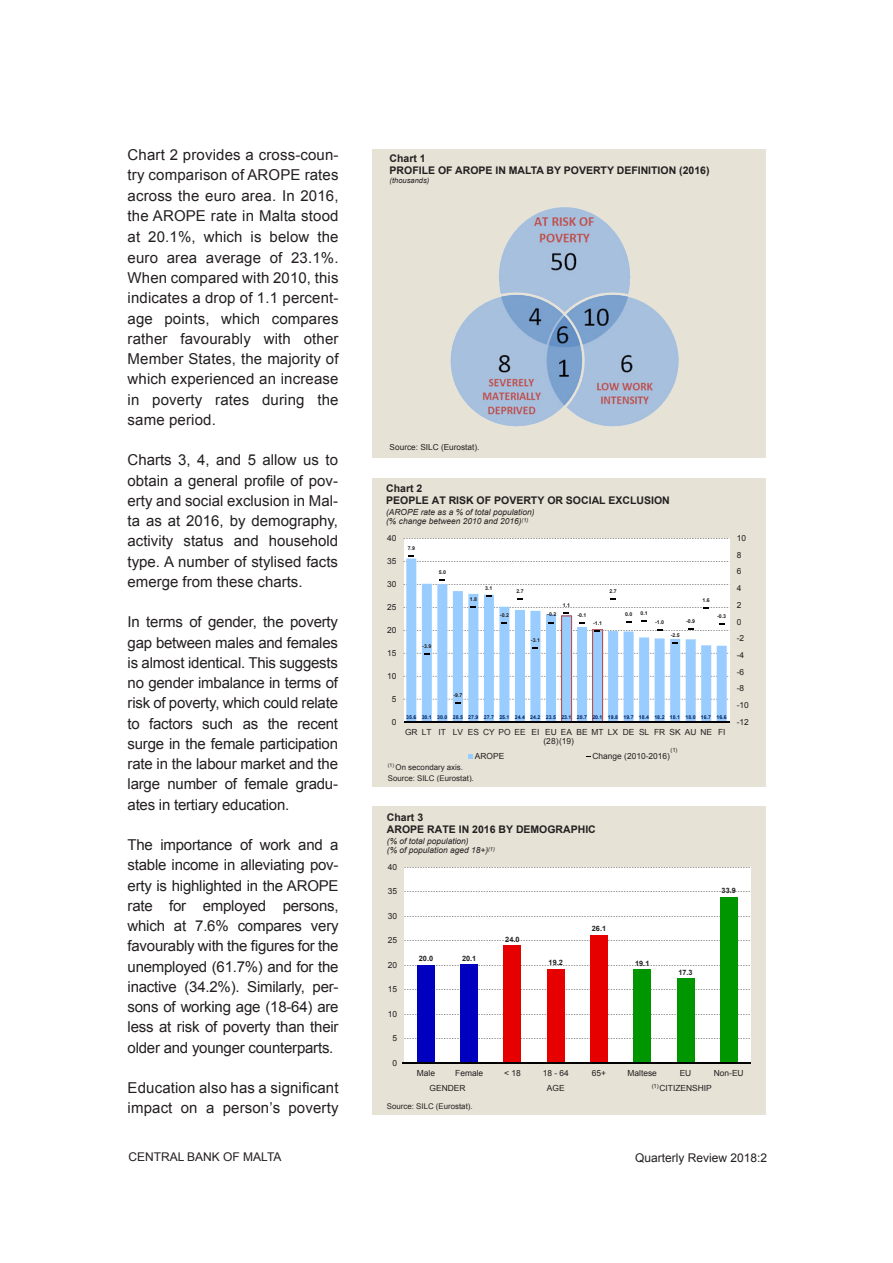
<style>
.page{position:relative;width:893px;height:1263px;background:#fff}
.page>*{position:absolute;margin:0;border:0;box-sizing:border-box;transform-origin:0 0}
.QR_Normal_Text{font:15px/20.2px "Arial";color:#231f20;text-align:justify}
.t1{font:12px "Arial";color:#231f20}
.QR_Normal_Text-2{font:700 10.5px/12.1px "Arial";color:#231f20}
.t2{font:8.4px/9.6px "Arial";color:#231f20}
.t3{font:italic 8.4px/9.8px "Arial";color:#231f20}
.QR_Normal_Text-3{font:8.25px "Arial";color:#231f20}
.t4{font:7.95px "Arial";color:#231f20}
.t5{font:italic 7.5px "Arial";color:#231f20}
.t6{font:700 7.35px "Arial";color:#231f20}
.t7{font:5.85px "Arial";color:#231f20}
.t8{font:5.7px "Arial";color:#231f20}
.t9{font:700 5.25px "Arial";color:#002060}
.t10{font:700 5.25px "Arial";color:#231f20}
</style>
<div class="page">
<div style="left:372px;top:478px;width:393px;height:308px;background:#e6e2d6"></div>
<div style="left:404px;top:538px;width:325px;height:161px;background:#fff"></div>
<svg style="left:406px;top:558px;width:321px;height:163px;background:#d3e8fc"></svg>
<hr style="left:404px;top:721px;width:325px;height:1px;background:#000">
<svg style="left:561px;top:612px;width:11px;height:109px"></svg>
<svg style="left:592px;top:629px;width:11px;height:92px"></svg>
<svg style="left:469px;top:754px;width:4px;height:4px"></svg>
<div style="left:373px;top:806px;width:393px;height:309px;background:#e6e2d6"></div>
<div style="left:404px;top:867px;width:346px;height:196px;background:#fff"></div>
<div style="left:417px;top:965px;width:18px;height:98px;background:#0000be"></div>
<div style="left:461px;top:965px;width:17px;height:98px;background:#0000be"></div>
<div style="left:504px;top:946px;width:17px;height:117px;background:#e60000"></div>
<div style="left:547px;top:969px;width:17px;height:94px;background:#e60000"></div>
<div style="left:590px;top:935px;width:18px;height:128px;background:#e60000"></div>
<div style="left:634px;top:970px;width:17px;height:93px;background:#009600"></div>
<div style="left:677px;top:978px;width:17px;height:85px;background:#009600"></div>
<div style="left:720px;top:897px;width:17px;height:166px;background:#009600"></div>
<hr style="left:402px;top:1063px;width:348px;height:1px;background:#000">
<div style="left:373px;top:149px;width:393px;height:56px;background:#e6e2d6"></div>
<div style="left:373px;top:438px;width:393px;height:19px;background:#e6e2d6"></div>
<div style="left:373px;top:199px;width:393px;height:240px;background:#e6e2d6"></div>
<img style="left:450px;top:207px;width:229px;height:220px">
<p class="QR_Normal_Text" style="left:128px;top:144px;width:213px">Chart 2 provides a cross-coun&shy;try comparison of AROPE rates across the euro area. In 2016, the AROPE rate in Malta stood at 20.1%, which is below the euro area average of 23.1%.<br>When compared with 2010, this indicates a drop of 1.1 percent&shy;age points, which compares rather favourably with other Member States, the majority of which experienced an increase in poverty rates during the same period.</p>
<p class="QR_Normal_Text" style="left:128px;top:450px;width:212px">Charts 3, 4, and 5 allow us to obtain a general profile of pov&shy;erty and social exclusion in Mal&shy;ta as at 2016, by demography, activity status and household type. A number of stylised facts emerge from these charts.</p>
<p class="QR_Normal_Text" style="left:128px;top:612px;width:212px">In terms of gender, the poverty gap between males and females is almost identical. This suggests no gender imbalance in terms of risk of poverty, which could relate to factors such as the recent surge in the female participation rate in the labour market and the large number of female gradu&shy;ates in tertiary education.</p>
<p class="QR_Normal_Text" style="left:128px;top:835px;width:213px">The importance of work and a stable income in alleviating pov&shy;erty is highlighted in the AROPE rate for employed persons, which at 7.6% compares very favourably with the figures for the unemployed (61.7%) and for the inactive (34.2%). Similarly, per&shy;sons of working age (18-64) are less at risk of poverty than their older and younger counterparts.</p>
<p class="QR_Normal_Text" style="left:128px;top:1078px;width:213px">Education also has a significant impact on a person’s poverty</p>
<p class="QR_Normal_Text-2" style="left:390px;top:152px;width:38px">Chart 1</p>
<p class="QR_Normal_Text-2" style="left:390px;top:165px;width:321px">PROFILE OF AROPE IN MALTA BY POVERTY DEFINITION (2016)</p>
<p class="t5" style="left:390px;top:176px;width:41px">(thousands)</p>
<p class="QR_Normal_Text-3" style="left:390px;top:442px;width:91px">Source: SILC (Eurostat).</p>
<p class="QR_Normal_Text-2" style="left:386px;top:483px;width:285px">Chart 2<br>PEOPLE AT RISK OF POVERTY OR SOCIAL EXCLUSION</p>
<p class="t3" style="left:386px;top:507px;width:150px">(AROPE rate as a % of total population) (% change between 2010 and 2016)<sup>(1)</sup></p>
<p class="t2" style="left:387px;top:533px;width:11px">40</p>
<p class="t2" style="left:387px;top:556px;width:11px">35</p>
<p class="t2" style="left:387px;top:579px;width:11px">30</p>
<p class="t2" style="left:387px;top:602px;width:11px">25</p>
<p class="t2" style="left:387px;top:625px;width:11px">20</p>
<p class="t2" style="left:387px;top:648px;width:11px">15</p>
<p class="t2" style="left:387px;top:671px;width:11px">10</p>
<p class="t2" style="left:392px;top:694px;width:6px">5</p>
<p class="t2" style="left:392px;top:717px;width:6px">0</p>
<p class="t10" style="left:408px;top:544px;width:9px">7.9</p>
<p class="t10" style="left:439px;top:569px;width:9px">5.0</p>
<p class="t10" style="left:422px;top:643px;width:11px">-3.9</p>
<p class="t10" style="left:470px;top:595px;width:9px">1.8</p>
<p class="t10" style="left:485px;top:584px;width:9px">3.1</p>
<p class="t10" style="left:516px;top:588px;width:9px">2.7</p>
<p class="t10" style="left:500px;top:612px;width:11px">-0.2</p>
<p class="t10" style="left:531px;top:636px;width:11px">-3.1</p>
<p class="t10" style="left:563px;top:601px;width:9px">1.1</p>
<p class="t10" style="left:547px;top:611px;width:11px">-0.2</p>
<p class="t10" style="left:577px;top:611px;width:11px">-0.1</p>
<p class="t10" style="left:593px;top:620px;width:11px">-1.1</p>
<p class="t10" style="left:609px;top:588px;width:9px">2.7</p>
<p class="t10" style="left:625px;top:610px;width:9px">0.0</p>
<p class="t10" style="left:640px;top:610px;width:9px">0.1</p>
<p class="t10" style="left:655px;top:619px;width:11px">-1.0</p>
<p class="t10" style="left:686px;top:618px;width:11px">-0.9</p>
<p class="t10" style="left:671px;top:631px;width:11px">-2.5</p>
<p class="t10" style="left:703px;top:597px;width:9px">1.6</p>
<p class="t10" style="left:717px;top:613px;width:11px">-0.3</p>
<p class="t10" style="left:453px;top:691px;width:11px">-9.7</p>
<p class="t9" style="left:406px;top:713px;width:322px">35.6 30.1 30.0 28.5 27.9 27.7 25.1 24.4 24.2 23.5 23.1 20.7 20.1 19.8 19.7 18.4 18.2 18.1 18.0 16.7 16.6</p>
<p class="t2" style="left:561px;top:727px;width:13px">EA</p>
<p class="t2" style="left:576px;top:727px;width:151px">BE MT LX DE SL FR SK AU NE FI</p>
<p class="t2" style="left:543px;top:727px;width:32px;text-indent:-138px">GR LT IT LV ES CY PO EE EI EU (28)(19)</p>
<p class="t7" style="left:670px;top:746px;width:9px">(1)</p>
<p class="t2" style="left:475px;top:751px;width:31px">AROPE</p>
<p class="t2" style="left:592px;top:751px;width:79px">Change (2010-2016)</p>
<p class="t4" style="left:388px;top:762px;width:77px"><sup>(1)</sup> On secondary axis.</p>
<p class="t4" style="left:388px;top:773px;width:88px">Source: SILC (Eurostat).</p>
<p class="t2" style="left:737px;top:533px;width:11px">10</p>
<p class="t2" style="left:737px;top:550px;width:6px">8</p>
<p class="t2" style="left:737px;top:567px;width:6px">6</p>
<p class="t2" style="left:737px;top:583px;width:6px">4</p>
<p class="t2" style="left:737px;top:600px;width:6px">2</p>
<p class="t2" style="left:737px;top:617px;width:6px">0</p>
<p class="t2" style="left:737px;top:634px;width:9px">-2</p>
<p class="t2" style="left:737px;top:650px;width:9px">-4</p>
<p class="t2" style="left:737px;top:667px;width:9px">-6</p>
<p class="t2" style="left:737px;top:684px;width:9px">-8</p>
<p class="t2" style="left:737px;top:700px;width:14px">-10</p>
<p class="t2" style="left:737px;top:717px;width:14px">-12</p>
<p class="QR_Normal_Text-2" style="left:387px;top:812px;width:210px">Chart 3<br>AROPE RATE IN 2016 BY DEMOGRAPHIC</p>
<p class="t3" style="left:387px;top:836px;width:109px">(% of total population)<br>(% of population aged 18+)<sup>(1)</sup></p>
<p class="t2" style="left:388px;top:862px;width:11px">40</p>
<p class="t2" style="left:388px;top:887px;width:11px">35</p>
<p class="t2" style="left:388px;top:911px;width:11px">30</p>
<p class="t2" style="left:388px;top:936px;width:11px">25</p>
<p class="t2" style="left:388px;top:960px;width:11px">20</p>
<p class="t2" style="left:388px;top:985px;width:11px">15</p>
<p class="t2" style="left:388px;top:1009px;width:11px">10</p>
<p class="t2" style="left:392px;top:1034px;width:6px">5</p>
<p class="t2" style="left:392px;top:1058px;width:6px">0</p>
<p class="t6" style="left:419px;top:954px;width:16px">20.0</p>
<p class="t6" style="left:462px;top:953px;width:16px">20.1</p>
<p class="t6" style="left:505px;top:934px;width:16px">24.0</p>
<p class="t6" style="left:549px;top:958px;width:16px">19.2</p>
<p class="t6" style="left:592px;top:924px;width:16px">26.1</p>
<p class="t6" style="left:635px;top:958px;width:16px">19.1</p>
<p class="t6" style="left:722px;top:886px;width:16px">33.9</p>
<p class="t6" style="left:678px;top:967px;width:16px">17.3</p>
<p class="t2" style="left:417px;top:1068px;width:20px">Male</p>
<p class="t2" style="left:455px;top:1068px;width:30px">Female</p>
<p class="t2" style="left:504px;top:1068px;width:18px">&lt; 18</p>
<p class="t2" style="left:543px;top:1068px;width:28px">18 - 64</p>
<p class="t2" style="left:592px;top:1068px;width:16px">65+</p>
<p class="t2" style="left:628px;top:1068px;width:31px">Maltese</p>
<p class="t2" style="left:680px;top:1068px;width:13px">EU</p>
<p class="t2" style="left:714px;top:1068px;width:31px">Non-EU</p>
<p class="t2" style="left:430px;top:1083px;width:37px">GENDER</p>
<p class="t2" style="left:547px;top:1083px;width:19px">AGE</p>
<p class="t2" style="left:659px;top:1083px;width:54px">CITIZENSHIP</p>
<p class="t4" style="left:387px;top:1101px;width:87px">Source: SILC (Eurostat).</p>
<p class="t8" style="left:652px;top:1082px;width:9px">(1)</p>
<p class="t1" style="left:128px;top:1149px;width:155px">CENTRAL BANK OF MALTA</p>
<p class="t1" style="left:635px;top:1150px;width:134px">Quarterly Review 2018:2</p>
</div>
